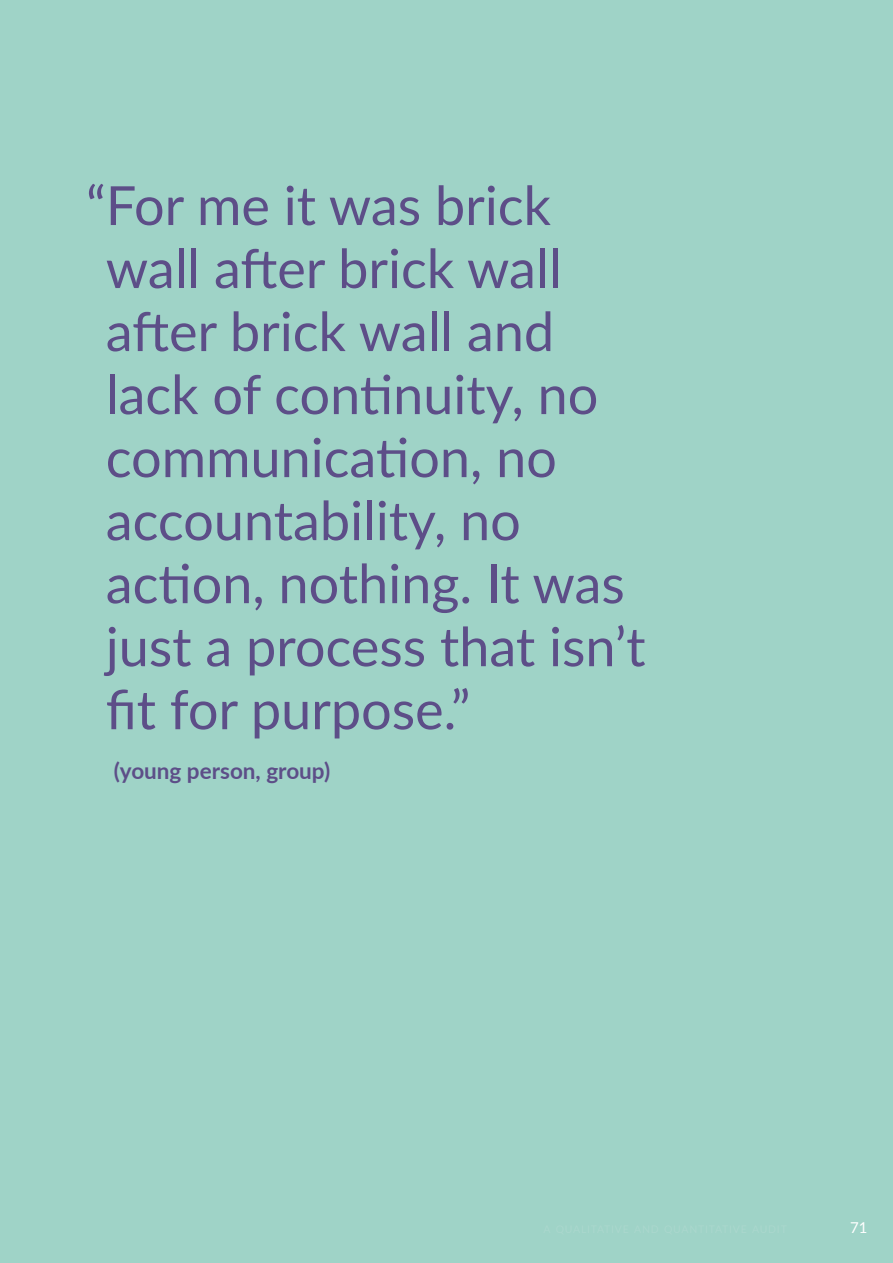
<style>
.page{position:relative;width:893px;height:1263px;background:#9fd3c7}
.page>*{position:absolute;margin:0;border:0;box-sizing:border-box;transform-origin:0 0}
.t1{font:54px/63px "Lato";color:#5d4e88}
.t2{font:700 22.5px "Lato";color:#5d4e88}
.t3{font:15px "Lato";color:#fff}
</style>
<div class="page">
<p class="t1" style="left:106px;top:172px;width:541px;text-indent:-20px">“For me it was brick wall after brick wall after brick wall and lack of continuity, no communication, no accountability, no action, nothing. It was just a process that isn’t fit for purpose.”</p>
<p class="t2" style="left:114px;top:754px;width:218px">(young person, group)</p>
<p class="t3" style="left:850px;top:1217px;width:19px">71</p>
</div>
